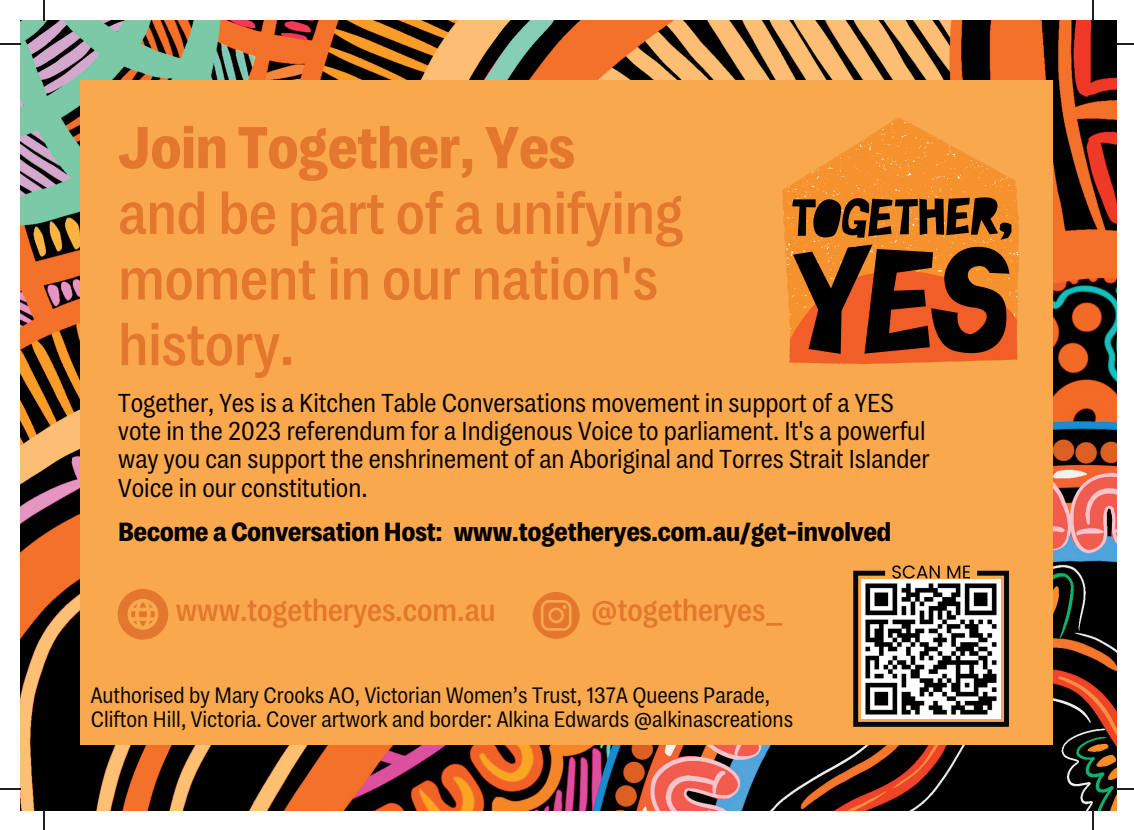
<style>
.page{position:relative;width:1134px;height:830px;background:#fff}
.page>*{position:absolute;margin:0;border:0;box-sizing:border-box;transform-origin:0 0}
.t1{font:600 58.75px/65.5px "MD System Narrow";color:#e3772d}
.t2{font:900 58.75px "MD System Narrow";color:#e3772d}
.t3{font:600 31px "MD System Narrow";color:#e3772d}
.t4{font:26.25px/28px "MD System Narrow";color:#040101}
.t5{font:900 26.25px "MD System Narrow";color:#040101}
.t6{font:22.5px/24.5px "MD System Narrow";color:#070707}
</style>
<div class="page">
<img style="left:21px;top:21px;width:1095px;height:789px">
<div style="left:80px;top:80px;width:972px;height:664px;background:#faa84d"></div>
<img style="left:782px;top:118px;width:236px;height:245px">
<svg style="left:118px;top:589px;width:50px;height:50px"></svg>
<svg style="left:532px;top:592px;width:47px;height:46px"></svg>
<svg style="left:853px;top:565px;width:155px;height:161px;background:#8a8177"></svg>
<hr style="left:43px;top:0;width:2px;height:21px;background:#231f20">
<hr style="left:0;top:43px;width:21px;height:2px;background:#231f20">
<hr style="left:1091px;top:0;width:2px;height:21px;background:#231f20">
<svg style="left:1116px;top:43px;width:17px;height:2px"></svg>
<svg style="left:43px;top:810px;width:2px;height:19px"></svg>
<svg style="left:0;top:788px;width:21px;height:1px"></svg>
<svg style="left:1091px;top:810px;width:2px;height:19px"></svg>
<svg style="left:1116px;top:788px;width:17px;height:1px"></svg>
<p class="t2" style="left:118px;top:116px;width:458px">Join Together, Yes</p>
<p class="t1" style="left:118px;top:184px;width:566px">and be part of a unifying moment in our nation's history.</p>
<p class="t4" style="left:118px;top:390px;width:812px">Together, Yes is a Kitchen Table Conversations movement in support of a YES vote in the 2023 referendum for a Indigenous Voice to parliament. It's a powerful way you can support the enshrinement of an Aboriginal and Torres Strait Islander Voice in our constitution.</p>
<p class="t5" style="left:118px;top:517px;width:774px">Become a Conversation Host: www.togetheryes.com.au/get-involved</p>
<p class="t3" style="left:176px;top:593px;width:321px">www.togetheryes.com.au</p>
<p class="t3" style="left:591px;top:593px;width:193px">@togetheryes_</p>
<p class="t6" style="left:91px;top:683px;width:703px">Authorised by Mary Crooks AO, Victorian Women’s Trust, 137A Queens Parade,<br>Clifton Hill, Victoria. Cover artwork and border: Alkina Edwards @alkinascreations</p>
</div>
